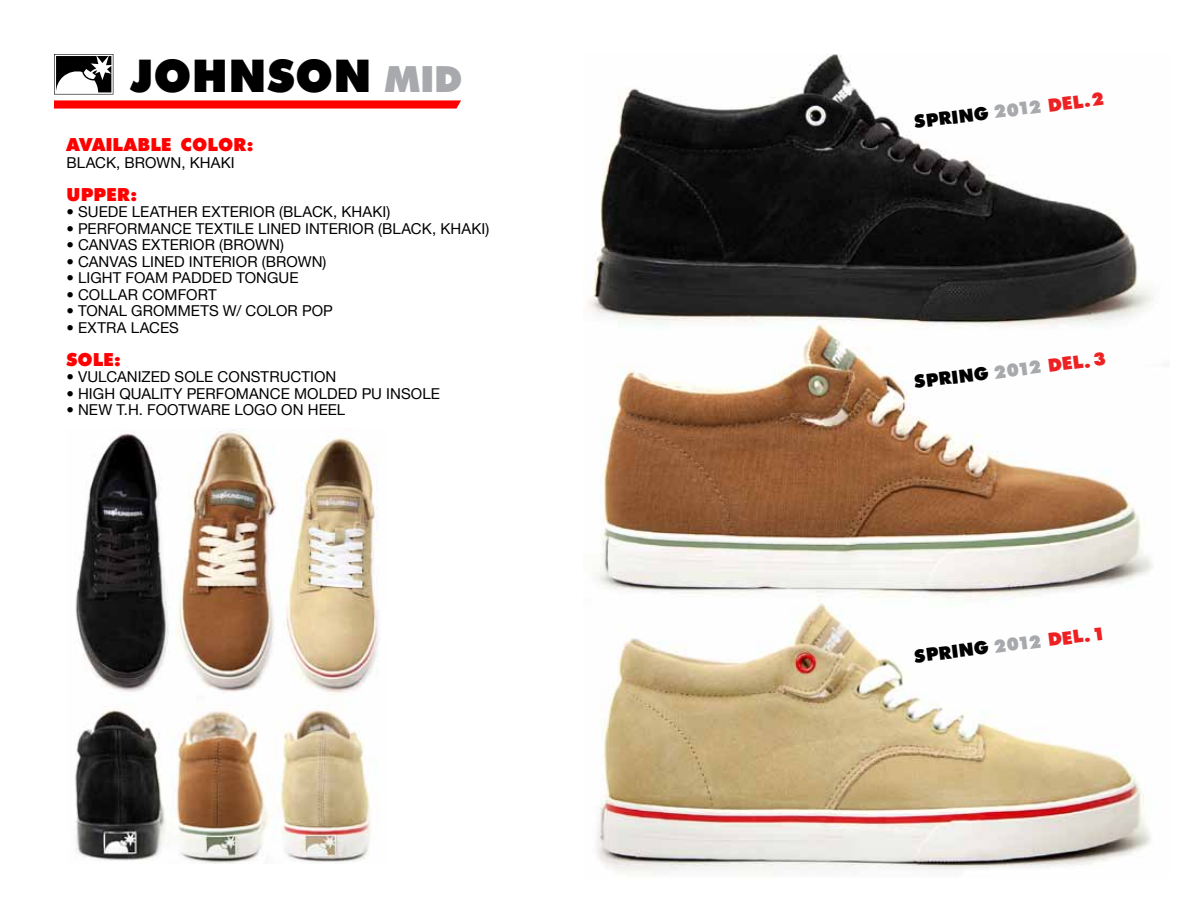
<style>
.page{position:relative;width:1188px;height:918px;background:#fff}
.page>*{position:absolute;margin:0;border:0;box-sizing:border-box;transform-origin:0 0}
.t1{font:45px "Raiders";letter-spacing:.005em;color:#000}
.t2{font:18px "Raiders";color:#000}
.t3{font:18px "Raiders";letter-spacing:.02em;color:#f00}
.t4{font:15px "Helvetica Neue";letter-spacing:.005em;color:#000}
.s1{font-size:36px;color:#a7a9ac}
.s2{color:#a7a9ac}
.s3{color:#ed2124}
</style>
<div class="page">
<img style="left:587px;top:54px;width:567px;height:819px">
<img style="left:75px;top:429px;width:304px;height:435px">
<svg style="left:54px;top:100px;width:407px;height:9px;background:#ff1a1a"></svg>
<svg style="left:54px;top:54px;width:59px;height:40px"></svg>
<h1 class="t1" style="left:130px;top:49px;width:333px">JOHNSON <span class="s1">MID</span></h1>
<p class="t3" style="left:66px;top:134px;width:189px">AVAILABLE COLOR:</p>
<p class="t4" style="left:66px;top:154px;width:170px">BLACK, BROWN, KHAKI</p>
<p class="t3" style="left:66px;top:184px;width:72px">UPPER:</p>
<p class="t4" style="left:66px;top:203px;width:326px">• SUEDE LEATHER EXTERIOR (BLACK, KHAKI)</p>
<p class="t4" style="left:66px;top:220px;width:424px">• PERFORMANCE TEXTILE LINED INTERIOR (BLACK, KHAKI)</p>
<p class="t4" style="left:66px;top:236px;width:219px">• CANVAS EXTERIOR (BROWN)</p>
<p class="t4" style="left:66px;top:253px;width:262px">• CANVAS LINED INTERIOR (BROWN)</p>
<p class="t4" style="left:66px;top:269px;width:234px">• LIGHT FOAM PADDED TONGUE</p>
<p class="t4" style="left:66px;top:286px;width:152px">• COLLAR COMFORT</p>
<p class="t4" style="left:66px;top:302px;width:268px">• TONAL GROMMETS W/ COLOR POP</p>
<p class="t4" style="left:66px;top:319px;width:114px">• EXTRA LACES</p>
<p class="t3" style="left:66px;top:349px;width:56px">SOLE:</p>
<p class="t4" style="left:66px;top:368px;width:271px">• VULCANIZED SOLE CONSTRUCTION</p>
<p class="t4" style="left:66px;top:385px;width:375px">• HIGH QUALITY PERFOMANCE MOLDED PU INSOLE</p>
<p class="t4" style="left:66px;top:401px;width:280px">• NEW T.H. FOOTWARE LOGO ON HEEL</p>
<p class="t2" style="left:913px;top:111px;width:192px;rotate:-7deg">SPRING <span class="s2">2012</span> <span class="s3">DEL. 2</span></p>
<p class="t2" style="left:913px;top:371px;width:194px;rotate:-7deg">SPRING <span class="s2">2012</span> <span class="s3">DEL. 3</span></p>
<p class="t2" style="left:913px;top:646px;width:193px;rotate:-7deg">SPRING <span class="s2">2012</span> <span class="s3">DEL. 1</span></p>
</div>
